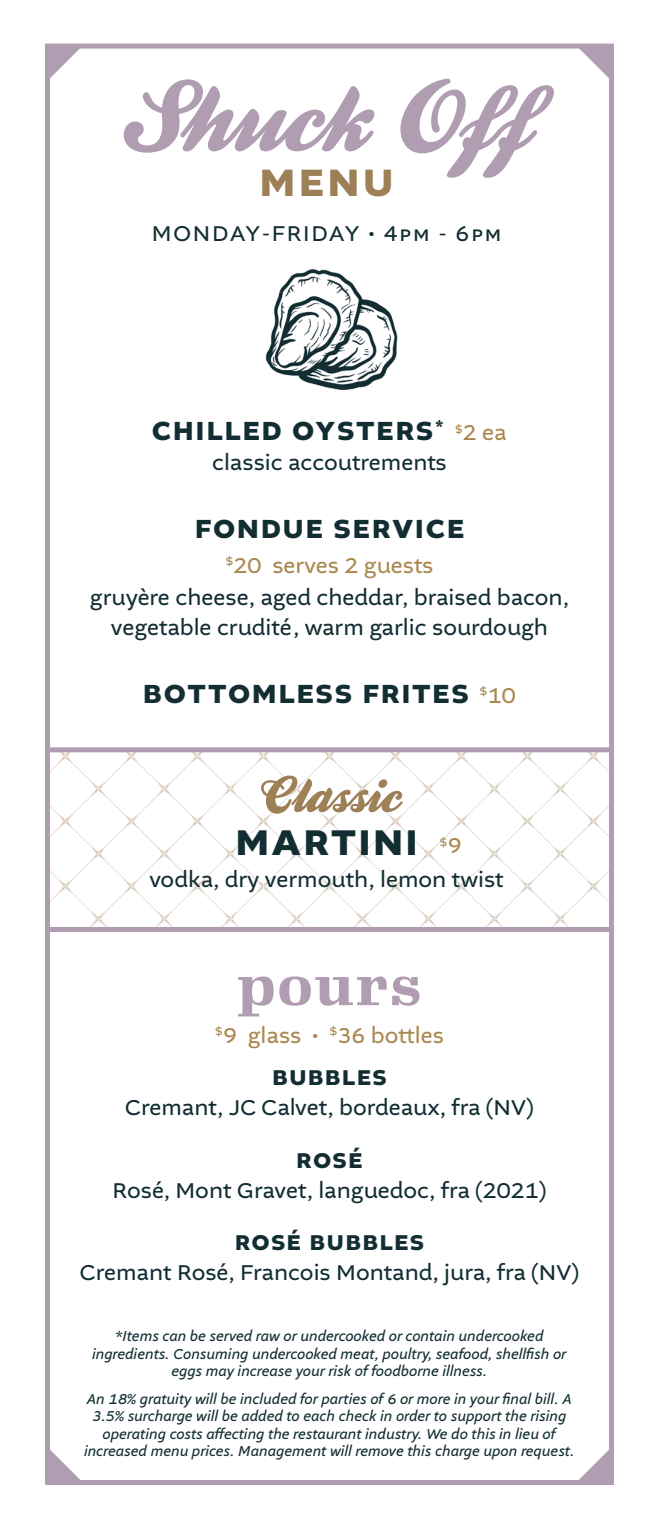
<style>
.page{position:relative;width:659px;height:1530px;background:#fff}
.page>*{position:absolute;margin:0;border:0;box-sizing:border-box;transform-origin:0 0}
.t1{font:107.5px "Kestrel Script";color:#b09db2}
.t2{font:55px "Kestrel Script";color:#9e8057}
.t3{font:700 55px "Gimlet Display";letter-spacing:.05em;color:#b09db2}
.t4{font:700 40px "Altivo";color:#9e8057}
.t5{font:700 37.5px "Altivo";letter-spacing:.08em;color:#122e33}
.t6{font:700 27.5px "Altivo";letter-spacing:.08em;color:#122e33}
.t7{font:22.5px/30px "Altivo";color:#122e33;text-align:center}
.t8{font:22.5px "Altivo";color:#a9884f}
.t9{font:700 22.5px "Altivo";letter-spacing:.08em;color:#122e33}
.t10{font:22.5px "Altivo";letter-spacing:.08em;color:#122e33}
.t11{font:italic 15px/17.5px "Altivo";color:#122e33;text-align:center}
.t12{font:13px "Altivo";color:#a9884f}
.s1{font-weight:400;font-size:22.5px;color:#a9884f}
.s2{font-size:22.5px}
</style>
<div class="page">
<img style="left:51px;top:752px;width:557px;height:175px">
<img style="left:265px;top:269px;width:133px;height:122px">
<div style="left:45px;top:44px;width:569px;height:1441px;border:5px solid #b09db2"></div>
<svg style="left:577px;top:46px;width:34px;height:35px"></svg>
<svg style="left:47px;top:46px;width:35px;height:35px"></svg>
<svg style="left:48px;top:1447px;width:34px;height:35px"></svg>
<svg style="left:577px;top:1447px;width:34px;height:35px"></svg>
<div style="left:48px;top:747px;width:563px;height:5px;background:#b09db2"></div>
<div style="left:47px;top:927px;width:564px;height:5px;background:#b09db2"></div>
<p class="t1" style="left:123px;top:63px;width:409px">Shuck Off</p>
<p class="t4" style="left:260px;top:157px;width:135px">MENU</p>
<p class="t10" style="left:152px;top:220px;width:351px">MONDAY-FRIDAY • 4pm - 6pm</p>
<p class="t6" style="left:152px;top:413px;width:356px">CHILLED OYSTERS<sup>*</sup> <sup>$</sup><span class="s1">2 ea</span></p>
<p class="t7" style="left:212px;top:448px;width:236px">classic accoutrements</p>
<p class="t6" style="left:195px;top:511px;width:270px">FONDUE SERVICE</p>
<p class="t8" style="left:225px;top:551px;width:209px"><sup>$</sup>20 serves 2 guests</p>
<p class="t7" style="left:90px;top:583px;width:480px">gruyère cheese, aged cheddar, braised bacon, vegetable crudité, warm garlic sourdough</p>
<p class="t6" style="left:143px;top:676px;width:374px">BOTTOMLESS FRITES <sup>$</sup><span class="s1">10</span></p>
<p class="t2" style="left:254px;top:767px;width:147px">Classic</p>
<p class="t5" style="left:236px;top:818px;width:183px">MARTINI</p>
<p class="t7" style="left:149px;top:865px;width:356px">vodka, dry vermouth, lemon twist</p>
<p class="t12" style="left:439px;top:833px;width:24px">$<span class="s2">9</span></p>
<p class="t3" style="left:238px;top:947px;width:185px">pours</p>
<p class="t8" style="left:215px;top:1021px;width:230px"><sup>$</sup>9 glass • <sup>$</sup>36 bottles</p>
<p class="t9" style="left:272px;top:1063px;width:115px">BUBBLES</p>
<p class="t7" style="left:125px;top:1093px;width:410px">Cremant, JC Calvet, bordeaux, fra (NV)</p>
<p class="t9" style="left:296px;top:1145px;width:67px">ROSÉ</p>
<p class="t7" style="left:113px;top:1175px;width:435px">Rosé, Mont Gravet, languedoc, fra (2021)</p>
<p class="t9" style="left:235px;top:1228px;width:190px">ROSÉ BUBBLES</p>
<p class="t7" style="left:80px;top:1258px;width:500px">Cremant Rosé, Francois Montand, jura, fra (NV)</p>
<p class="t11" style="left:92px;top:1328px;width:476px">*Items can be served raw or undercooked or contain undercooked ingredients. Consuming undercooked meat, poultry, seafood, shellfish or eggs may increase your risk of foodborne illness.</p>
<p class="t11" style="left:84px;top:1390px;width:492px">An 18% gratuity will be included for parties of 6 or more in your final bill. A 3.5% surcharge will be added to each check in order to support the rising operating costs affecting the restaurant industry. We do this in lieu of increased menu prices. Management will remove this charge upon request.</p>
</div>
